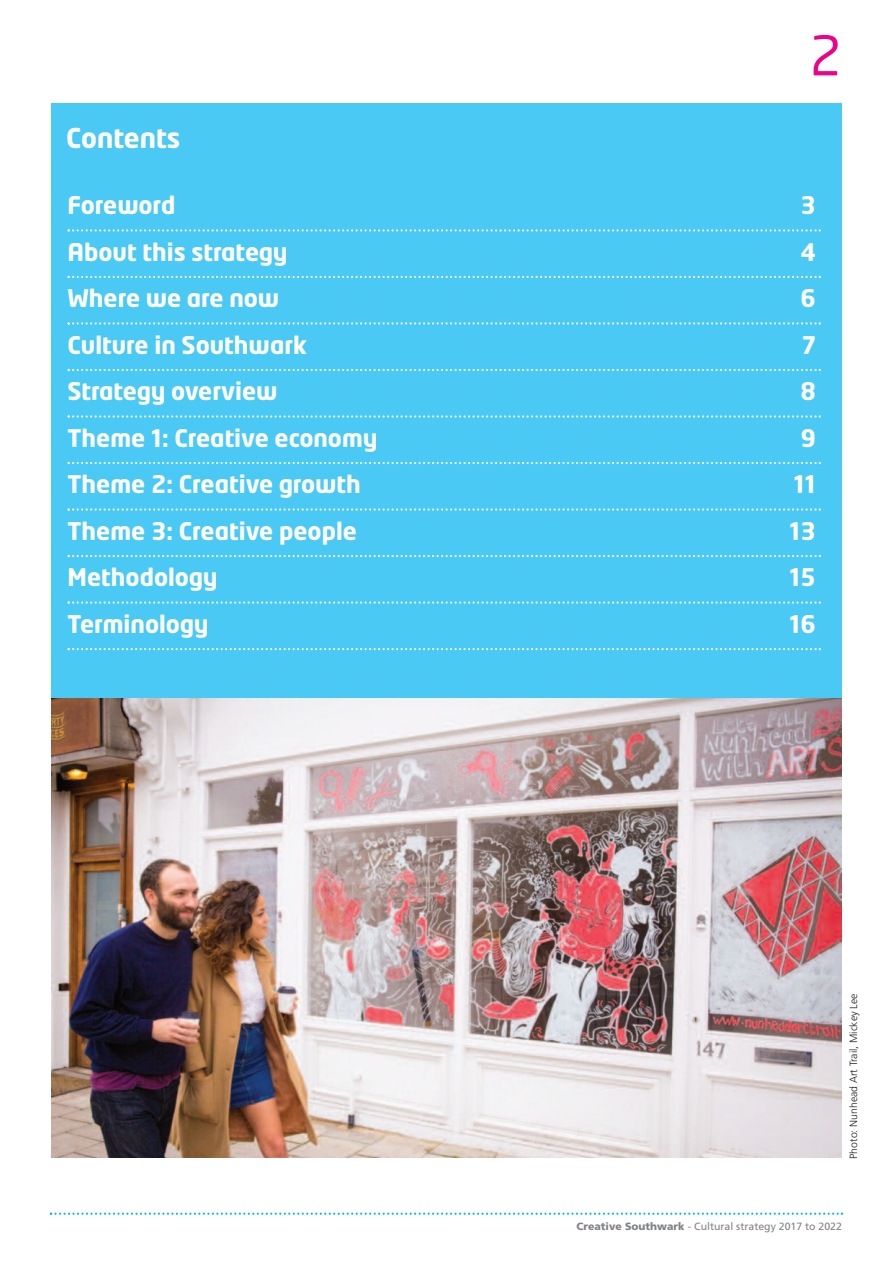
<style>
.page{position:relative;width:893px;height:1263px;background:#fff}
.page>*{position:absolute;margin:0;border:0;box-sizing:border-box;transform-origin:0 0}
.t1{font:54px "Neo Tech";color:#ed028a}
.t2{font:700 27px "Neo Tech";color:#fff}
.t3{font:700 24px "Neo Tech";color:#fff}
.t4{font:10.5px "Frutiger";color:#808285}
.t5{font:300 10.5px "Frutiger";color:#231f20}
.s1{font-weight:900}
</style>
<div class="page">
<div style="left:51px;top:104px;width:791px;height:1054px;background:#49c9f4"></div>
<svg style="left:68px;top:229px;width:753px;height:3px"></svg>
<svg style="left:68px;top:276px;width:753px;height:2px"></svg>
<svg style="left:68px;top:322px;width:753px;height:3px"></svg>
<svg style="left:68px;top:369px;width:753px;height:2px"></svg>
<svg style="left:68px;top:415px;width:753px;height:3px"></svg>
<svg style="left:68px;top:462px;width:753px;height:2px"></svg>
<svg style="left:68px;top:508px;width:753px;height:3px"></svg>
<svg style="left:68px;top:555px;width:753px;height:2px"></svg>
<svg style="left:68px;top:601px;width:753px;height:3px"></svg>
<svg style="left:68px;top:648px;width:753px;height:2px"></svg>
<svg style="left:50px;top:1212px;width:793px;height:3px"></svg>
<img style="left:51px;top:698px;width:791px;height:460px">
<p class="t2" style="left:66px;top:128px;width:116px">Contents</p>
<h1 class="t1" style="left:809px;top:35px;width:34px">2</h1>
<p class="t3" style="left:68px;top:196px;width:109px">Foreword</p>
<p class="t3" style="left:800px;top:196px;width:17px">3</p>
<p class="t3" style="left:68px;top:242px;width:222px">About this strategy</p>
<p class="t3" style="left:800px;top:242px;width:17px">4</p>
<p class="t3" style="left:68px;top:289px;width:213px">Where we are now</p>
<p class="t3" style="left:800px;top:289px;width:17px">6</p>
<p class="t3" style="left:68px;top:335px;width:241px">Culture in Southwark</p>
<p class="t3" style="left:802px;top:335px;width:16px">7</p>
<p class="t3" style="left:68px;top:382px;width:212px">Strategy overview</p>
<p class="t3" style="left:800px;top:382px;width:17px">8</p>
<p class="t3" style="left:68px;top:428px;width:311px">Theme 1: Creative economy</p>
<p class="t3" style="left:800px;top:428px;width:17px">9</p>
<p class="t3" style="left:68px;top:475px;width:295px">Theme 2: Creative growth</p>
<p class="t3" style="left:794px;top:475px;width:24px">11</p>
<p class="t3" style="left:68px;top:521px;width:291px">Theme 3: Creative people</p>
<p class="t3" style="left:789px;top:521px;width:28px">13</p>
<p class="t3" style="left:68px;top:568px;width:152px">Methodology</p>
<p class="t3" style="left:789px;top:568px;width:28px">15</p>
<p class="t3" style="left:68px;top:614px;width:143px">Terminology</p>
<p class="t3" style="left:789px;top:614px;width:28px">16</p>
<p class="t5" style="left:849px;top:1159px;width:167px;rotate:-90deg">Photo: Nunhead Art Trail, Mickey Lee</p>
<p class="t4" style="left:576px;top:1222px;width:267px"><span class="s1">Creative Southwark</span> - Cultural strategy 2017 to 2022</p>
</div>
